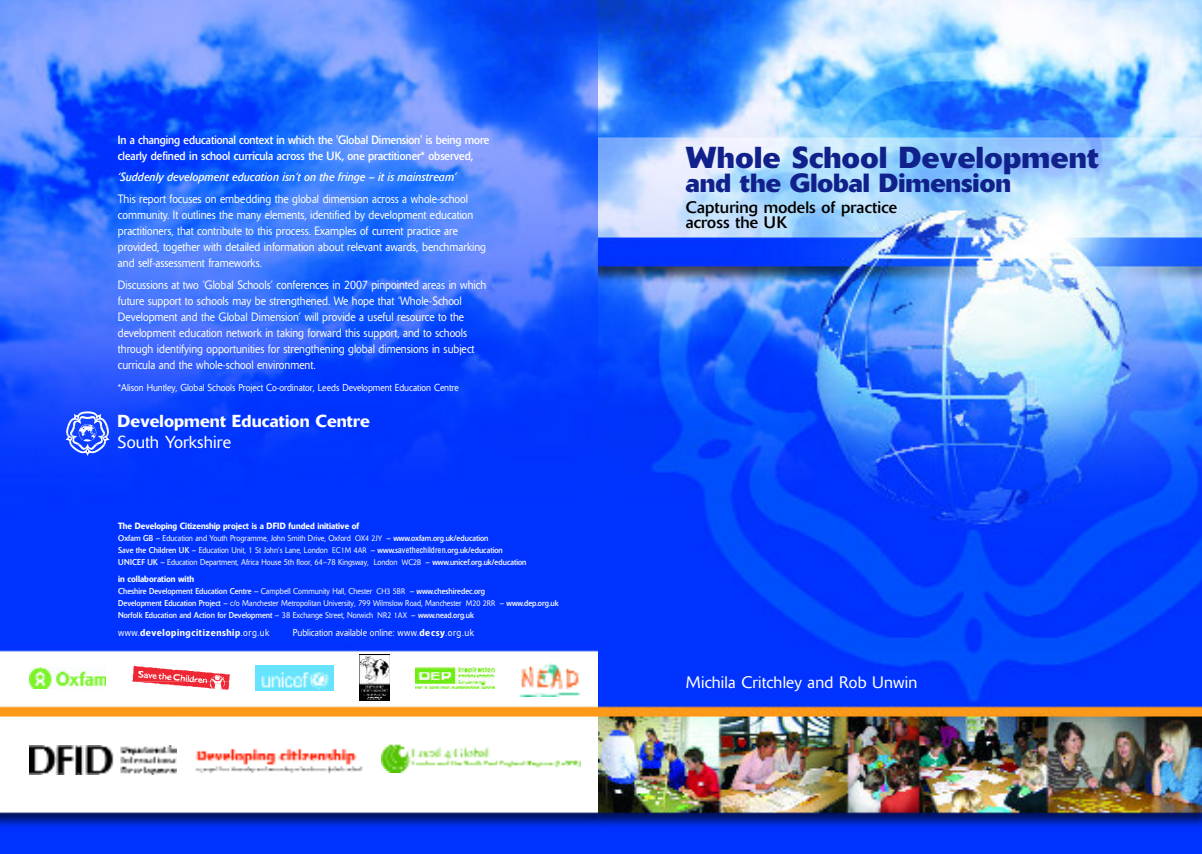
<style>
.page{position:relative;width:1202px;height:854px;background:#fff}
.page>*{position:absolute;margin:0;border:0;box-sizing:border-box;transform-origin:0 0}
.t1{font:700 30px "Delta";letter-spacing:.015em;color:#10218b}
.t2{font:700 26px "Delta";color:#10218b}
.t3{font:500 17.2px "Delta";letter-spacing:.005em;color:#fff}
.t4{font:300 17.2px "Delta";letter-spacing:.005em;color:#fff}
.t5{font:16.5px/15px "Delta";letter-spacing:.01em;color:#000}
.t6{font:300 16.5px "Delta";letter-spacing:.01em;color:#fff}
.t7{font:300 12px/16px "Delta";color:#fff;scale:.9 1}
.t8{font:12px/16px "Delta";color:#fff;scale:.9 1}
.t9{font:italic 12px "Delta";color:#fff;scale:.9 1}
.t10{font:300 10px "Delta";color:#fff;scale:.9 1}
.t11{font:500 10px "Delta";letter-spacing:.06em;color:#fff;scale:.9 1}
.t12{font:500 9px "Delta";color:#fff;scale:.9 1}
.t13{font:8.4px/12px "Delta";color:#fff;scale:.9 1}
.t14{font:300 8.4px/12px "Delta";color:#fff;scale:.9 1}
.s1{font-weight:400}
.s2{font-size:8px}
.s3{font-family:"Helvetica LTMM 201 933";font-weight:400}
.s4{font-family:"Helvetica LTMM 201 1000";font-weight:400}
.s5{font-family:"Helvetica LTMM 201 867";font-weight:400}
.s6{font-family:"Helvetica LTMM 201 667";font-weight:400}
.s7{font-family:"Helvetica LTMM 201 800";font-weight:400}
.s8{font-weight:300}
.s9{font-weight:300;font-size:8px}
.s10{font-weight:500}
</style>
<div class="page">
<img style="left:0;top:0;width:598px;height:853px">
<svg style="left:66px;top:411px;width:43px;height:44px"></svg>
<img style="left:598px;top:0;width:603px;height:853px">
<div style="left:191px;top:718px;width:179px;height:82px;background:#fff"></div>
<img style="left:195px;top:748px;width:168px;height:25px">
<div style="left:28px;top:718px;width:154px;height:82px;background:#fff"></div>
<img style="left:29px;top:745px;width:148px;height:29px">
<div style="left:376px;top:718px;width:213px;height:82px;background:#fff"></div>
<img style="left:382px;top:744px;width:198px;height:28px">
<div style="left:28px;top:665px;width:79px;height:24px;background:#fff"></div>
<img style="left:30px;top:667px;width:76px;height:21px">
<div style="left:132px;top:660px;width:98px;height:35px;background:#fff"></div>
<svg style="left:132px;top:665px;width:98px;height:24px"></svg>
<div style="left:255px;top:664px;width:79px;height:27px;background:#65e3ff"></div>
<img style="left:261px;top:672px;width:68px;height:17px">
<svg style="left:416px;top:666px;width:78px;height:23px"></svg>
<img style="left:416px;top:667px;width:78px;height:21px">
<div style="left:520px;top:658px;width:62px;height:38px;background:#fff"></div>
<img style="left:520px;top:663px;width:61px;height:33px">
<svg style="left:359px;top:654px;width:32px;height:46px"></svg>
<img style="left:360px;top:654px;width:30px;height:46px">
<p class="t8" style="left:118px;top:132px;width:414px">In a changing educational context in which the 'Global Dimension' is being more clearly defined in school curricula across the UK, one practitioner* observed,</p>
<p class="t9" style="left:118px;top:170px;width:378px">‘Suddenly development education isn’t on the fringe – it is mainstream’</p>
<p class="t7" style="left:118px;top:191px;width:411px">This report focuses on embedding the global dimension across a whole-school community. It outlines the many elements, identified by development education practitioners, that contribute to this process. Examples of current practice are provided, together with detailed information about relevant awards, benchmarking and self-assessment frameworks.</p>
<p class="t7" style="left:118px;top:277px;width:411px">Discussions at two ‘Global Schools’ conferences in 2007 pinpointed areas in which future support to schools may be strengthened. We hope that ‘Whole-School Development and the Global Dimension’ will provide a useful resource to the development education network in taking forward this support, and to schools through identifying opportunities for strengthening global dimensions in subject curricula and the whole-school environment.</p>
<p class="t10" style="left:118px;top:381px;width:380px">*Alison Huntley, Global Schools Project Co-ordinator, Leeds Development Education Centre</p>
<h3 class="t3" style="left:118px;top:411px;width:254px">Development Education Centre</h3>
<h3 class="t4" style="left:118px;top:432px;width:115px">South Yorkshire</h3>
<p class="t12" style="left:118px;top:520px;width:269px">The Developing Citizenship project is a DFID funded initiative of</p>
<p class="t14" style="left:118px;top:531px;width:455px"><span class="s1">Oxfam GB –</span> Education and Youth Programme, John Smith Drive, Oxford <span class="s2">OX4 2JY</span> <span class="s1">– www.oxfam.org.uk/education<br>Save the Children UK –</span> Education Unit, 1 St John’s Lane, London <span class="s2">EC1M 4AR</span> <span class="s1">– www.s</span><span class="s3">a</span><span class="s4">v</span><span class="s5">e</span><span class="s4">th</span><span class="s5">e</span><span class="s6">c</span><span class="s4">h</span><span class="s7">il</span><span class="s4">d</span><span class="s3">r</span><span class="s5">e</span><span class="s4">n</span><span class="s1">.org.uk/education<br>UNICEF UK –</span> Education Department, Africa House 5th floor, 64–78 Kingsway, London <span class="s2">WC2B</span> <span class="s1">– www.unicef.org.uk/education</span></p>
<p class="t12" style="left:118px;top:573px;width:86px">in collaboration with</p>
<p class="t13" style="left:118px;top:585px;width:491px">Cheshire Development Education Centre – <span class="s8">Campbell Community Hall, Chester</span> <span class="s9">CH3 5BR</span> – www.cheshiredec.org<br>Development Education Project – <span class="s8">c/o Manchester Metropolitan University, 799 Wilmslow Road, Manchester</span> <span class="s9">M20 2RR</span> – www.dep.org.uk<br>Norfolk Education and Action for Development – <span class="s8">38 Exchange Street, Norwich</span> <span class="s9">NR2 1AX</span> – www.nead.org.uk</p>
<p class="t11" style="left:118px;top:626px;width:170px"><span class="s8">www.</span>developingcitizenship<span class="s8">.org.uk</span></p>
<p class="t10" style="left:293px;top:626px;width:203px">Publication available online: www.<span class="s10">decsy</span>.org.uk</p>
<h1 class="t1" style="left:686px;top:139px;width:414px">Whole School Development</h1>
<h2 class="t2" style="left:686px;top:167px;width:327px">and the Global Dimension</h2>
<h3 class="t5" style="left:686px;top:200px;width:213px">Capturing models of practice across the UK</h3>
<h3 class="t6" style="left:686px;top:672px;width:233px">Michila Critchley and Rob Unwin</h3>
</div>
